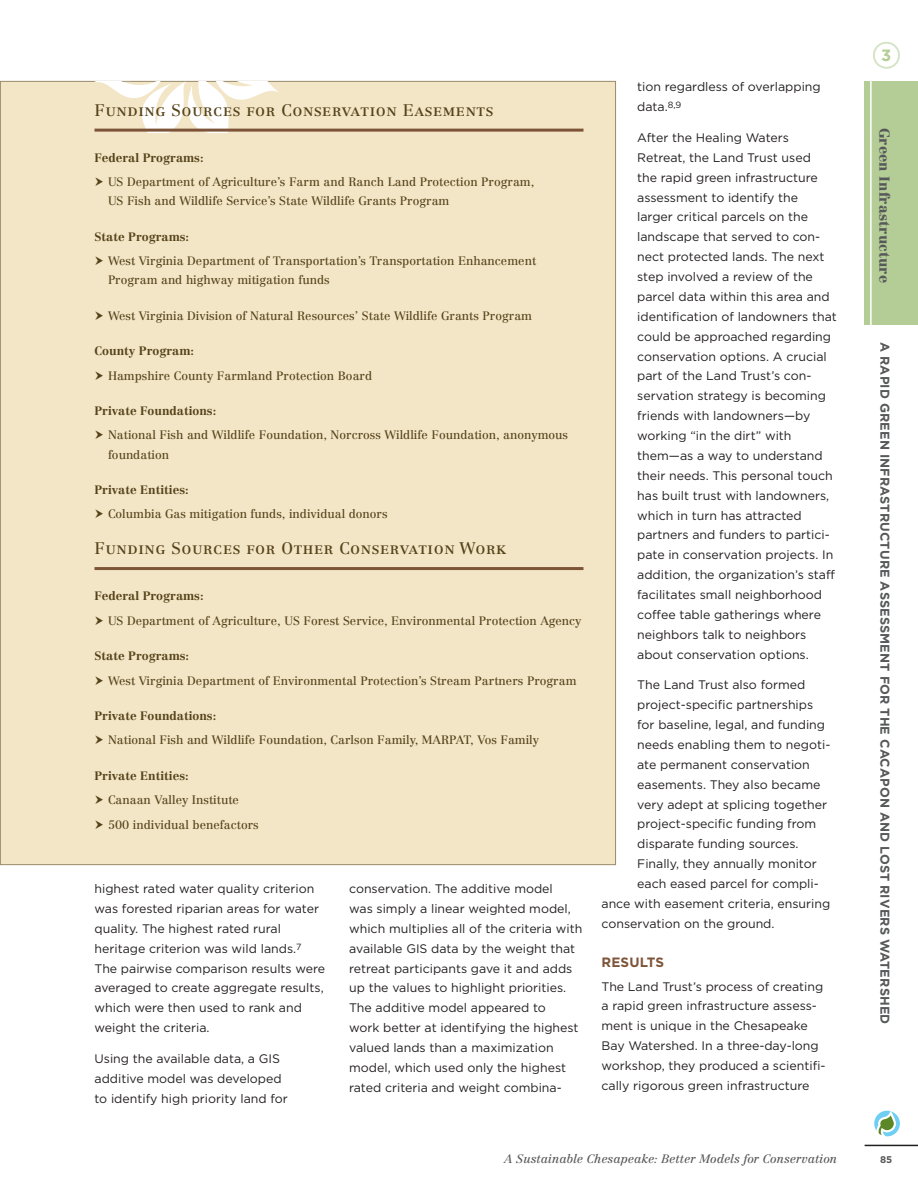
<style>
.page{position:relative;width:918px;height:1188px;background:#fff}
.page>*{position:absolute;margin:0;border:0;box-sizing:border-box;transform-origin:0 0}
.SideBar-Header{font:16.5px "Centennial Roman SC";letter-spacing:.035em;color:#564218}
.t1{font:700 16.35px "Gotham";color:#b4cc95}
.t2{font:900 14.25px "Centennial";letter-spacing:.01em;color:#57585a}
.Paragraph_Sub_Titles{font:700 13.5px "Gotham";letter-spacing:.01em;color:#7e5439}
.t3{font:700 12.75px "Gotham";letter-spacing:.01em;color:#57585a}
.Paragraph_Style{font:12.3px/19.8px "Gotham";color:#231f20}
.Sidebar-_Bullets{font:12px/19.2px "Centennial";color:#564218}
.Sidebar_-_additional{font:700 12px "Centennial";color:#564218}
.t4{font:italic 12px "Centennial";color:#57585a}
.t5{font:700 9.75px "Gotham";color:#57585a}
</style>
<div class="page">
<hr style="left:865px;top:1145px;width:53px;height:1px;background:#231f20">
<div style="left:873px;top:1109px;width:28px;height:29px;border:1px solid #fff;border-radius:50%"></div>
<svg style="left:874px;top:1111px;width:26px;height:25px"></svg>
<div style="left:865px;top:81px;width:53px;height:244px;background:#b4cc95"></div>
<div style="left:873px;top:42px;width:27px;height:27px;border:2px solid #d5e3c6;border-radius:50%"></div>
<hr style="left:870px;top:69px;width:2px;height:269px;background:#fff">
<div style="left:0;top:81px;width:616px;height:784px;background:#f2e6c7"></div>
<svg style="left:93px;top:82px;width:189px;height:47px"></svg>
<hr style="left:94px;top:129px;width:490px;height:3px;background:#7e5439">
<hr style="left:94px;top:567px;width:490px;height:3px;background:#7e5439">
<p class="SideBar-Header" style="left:94px;top:100px;width:400px">Funding Sources for Conservation Easements</p>
<p class="Sidebar_-_additional" style="left:94px;top:150px;width:111px">Federal Programs:</p>
<p class="Sidebar-_Bullets" style="left:108px;top:173px;width:428px">US Department of Agriculture’s Farm and Ranch Land Protection Program,<br>US Fish and Wildlife Service’s State Wildlife Grants Program</p>
<p class="Sidebar_-_additional" style="left:94px;top:229px;width:96px">State Programs:</p>
<p class="Sidebar-_Bullets" style="left:108px;top:252px;width:430px">West Virginia Department of Transportation’s Transportation Enhancement<br>Program and highway mitigation funds</p>
<p class="Sidebar-_Bullets" style="left:108px;top:306px;width:426px">West Virginia Division of Natural Resources’ State Wildlife Grants Program</p>
<p class="Sidebar_-_additional" style="left:94px;top:344px;width:101px">County Program:</p>
<p class="Sidebar-_Bullets" style="left:108px;top:366px;width:266px">Hampshire County Farmland Protection Board</p>
<p class="Sidebar_-_additional" style="left:94px;top:403px;width:123px">Private Foundations:</p>
<p class="Sidebar-_Bullets" style="left:108px;top:426px;width:462px">National Fish and Wildlife Foundation, Norcross Wildlife Foundation, anonymous foundation</p>
<p class="Sidebar_-_additional" style="left:94px;top:482px;width:96px">Private Entities:</p>
<p class="Sidebar-_Bullets" style="left:108px;top:505px;width:281px">Columbia Gas mitigation funds, individual donors</p>
<p class="SideBar-Header" style="left:94px;top:539px;width:413px">Funding Sources for Other Conservation Work</p>
<p class="Sidebar_-_additional" style="left:94px;top:589px;width:111px">Federal Programs:</p>
<p class="Sidebar-_Bullets" style="left:108px;top:611px;width:475px">US Department of Agriculture, US Forest Service, Environmental Protection Agency</p>
<p class="Sidebar_-_additional" style="left:94px;top:649px;width:96px">State Programs:</p>
<p class="Sidebar-_Bullets" style="left:108px;top:671px;width:470px">West Virginia Department of Environmental Protection’s Stream Partners Program</p>
<p class="Sidebar_-_additional" style="left:94px;top:708px;width:123px">Private Foundations:</p>
<p class="Sidebar-_Bullets" style="left:108px;top:731px;width:433px">National Fish and Wildlife Foundation, Carlson Family, MARPAT, Vos Family</p>
<p class="Sidebar_-_additional" style="left:94px;top:768px;width:96px">Private Entities:</p>
<p class="Sidebar-_Bullets" style="left:108px;top:791px;width:133px">Canaan Valley Institute</p>
<p class="Sidebar-_Bullets" style="left:108px;top:815px;width:152px">500 individual benefactors</p>
<p class="Paragraph_Style" style="left:94px;top:879px;width:232px">highest rated water quality criterion was forested riparian areas for water quality. The highest rated rural heritage criterion was wild lands.<sup>7<br></sup>The pairwise comparison results were averaged to create aggregate results, which were then used to rank and weight the criteria.</p>
<p class="Paragraph_Style" style="left:95px;top:1048px;width:195px">Using the available data, a GIS additive model was developed to identify high priority land for</p>
<p class="Paragraph_Style" style="left:349px;top:879px;width:235px">conservation. The additive model<br>was simply a linear weighted model, which multiplies all of the criteria with available GIS data by the weight that retreat participants gave it and adds up the values to highlight priorities.<br>The additive model appeared to<br>work better at identifying the highest valued lands than a maximization model, which used only the highest rated criteria and weight combina-</p>
<p class="Paragraph_Style" style="left:637px;top:77px;width:185px">tion regardless of overlapping data.<sup>8,9</sup></p>
<p class="Paragraph_Style" style="left:637px;top:127px;width:201px">After the Healing Waters<br>Retreat, the Land Trust used<br>the rapid green infrastructure assessment to identify the larger critical parcels on the landscape that served to con&shy;nect protected lands. The next step involved a review of the parcel data within this area and identification of landowners that could be approached regarding conservation options. A crucial part of the Land Trust’s con&shy;servation strategy is becoming friends with landowners—by working “in the dirt” with them—as a way to understand their needs. This personal touch has built trust with landowners, which in turn has attracted partners and funders to partici&shy;pate in conservation projects. In addition, the organization’s staff facilitates small neighborhood coffee table gatherings where neighbors talk to neighbors about conservation options.</p>
<p class="Paragraph_Style" style="left:637px;top:675px;width:170px">The Land Trust also formed</p>
<p class="Paragraph_Style" style="left:637px;top:695px;width:178px">project-specific partnerships</p>
<p class="Paragraph_Style" style="left:637px;top:715px;width:189px">for baseline, legal, and funding</p>
<p class="Paragraph_Style" style="left:637px;top:734px;width:195px">needs enabling them to negoti-</p>
<p class="Paragraph_Style" style="left:637px;top:754px;width:174px">ate permanent conservation</p>
<p class="Paragraph_Style" style="left:637px;top:774px;width:185px">easements. They also became</p>
<p class="Paragraph_Style" style="left:637px;top:794px;width:191px">very adept at splicing together</p>
<p class="Paragraph_Style" style="left:637px;top:814px;width:181px">project-specific funding from</p>
<p class="Paragraph_Style" style="left:637px;top:834px;width:163px">disparate funding sources.</p>
<p class="Paragraph_Style" style="left:637px;top:854px;width:181px">Finally, they annually monitor</p>
<p class="Paragraph_Style" style="left:637px;top:874px;width:183px">each eased parcel for compli-</p>
<p class="Paragraph_Style" style="left:602px;top:893px;width:230px">ance with easement criteria, ensuring</p>
<p class="Paragraph_Style" style="left:602px;top:913px;width:175px">conservation on the ground.</p>
<p class="Paragraph_Sub_Titles" style="left:602px;top:955px;width:64px">RESULTS</p>
<p class="Paragraph_Style" style="left:602px;top:976px;width:226px">The Land Trust’s process of creating a rapid green infrastructure assess&shy;ment is unique in the Chesapeake Bay Watershed. In a three-day-long workshop, they produced a scientifi&shy;cally rigorous green infrastructure</p>
<h2 class="t1" style="left:881px;top:46px;width:12px">3</h2>
<p class="t2" style="left:894px;top:128px;width:157px;rotate:90deg">Green Infrastructure</p>
<p class="t3" style="left:892px;top:342px;width:684px;rotate:90deg">A RAPID GREEN I NFRASTRUCTURE ASSESSMENT FOR THE CACAPON AND LOST RIVERS WATERSHED</p>
<p class="t4" style="left:504px;top:1152px;width:335px">A Sustainable Chesapeake: Better Models for Conservation</p>
<p class="t5" style="left:880px;top:1154px;width:14px">85</p>
</div>
